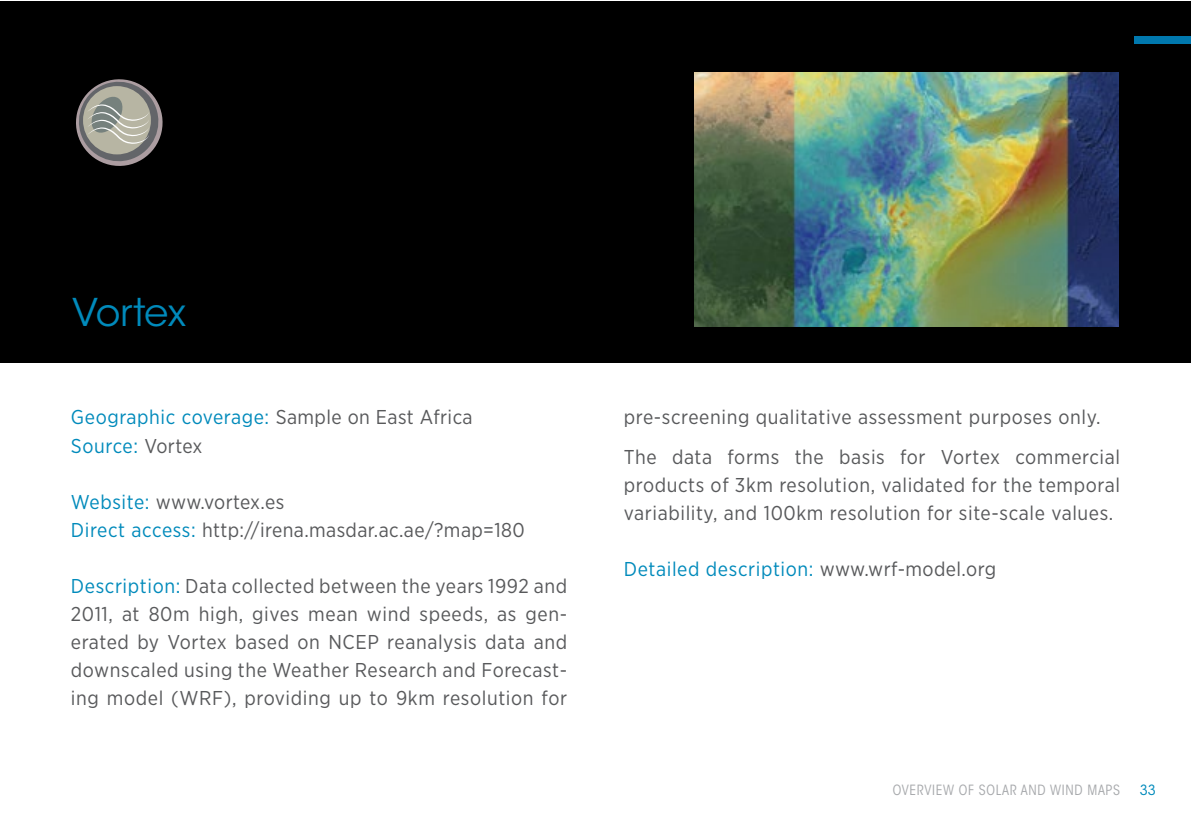
<style>
.page{position:relative;width:1191px;height:840px;background:#fff}
.page>*{position:absolute;margin:0;border:0;box-sizing:border-box;transform-origin:0 0}
.t1{font:38px "ITC Avant Garde Std";letter-spacing:-.02em;color:#008abb}
.t2{font:20px/28px "Gotham Narrow";letter-spacing:.03em;color:#58595b}
.t3{font:20px/28px "Gotham Narrow";letter-spacing:.02em;color:#008abb}
.t4{font:condensed 14px "ITC Avant Garde Std";letter-spacing:.05em;color:#a7a9ac}
.t5{font:14px "ITC Avant Garde Std";color:#008abb}
.s1{color:#58595b}
.s2{color:#008abb}
</style>
<div class="page">
<div style="left:0;top:1px;width:1190px;height:361px;background:#000"></div>
<div style="left:1134px;top:36px;width:56px;height:7px;background:#0078ae"></div>
<img style="left:695px;top:72px;width:424px;height:254px">
<svg style="left:76px;top:79px;width:87px;height:87px"></svg>
<h1 class="t1" style="left:72px;top:289px;width:115px">Vortex</h1>
<p class="t3" style="left:71px;top:403px;width:403px">Geographic coverage: <span class="s1">Sample on East Africa<br></span>Source: <span class="s1">Vortex</span></p>
<p class="t2" style="left:71px;top:487px;width:455px"><span class="s2">Website:</span> www.vortex.es<br><span class="s2">Direct access:</span> http://irena.masdar.ac.ae/?map=180</p>
<p class="t2" style="left:71px;top:571px;width:498px;text-align:justify"><span class="s2">Description:</span> Data collected between the years 1992 and 2011, at 80m high, gives mean wind speeds, as gen&shy;erated by Vortex based on NCEP reanalysis data and downscaled using the Weather Research and Forecast&shy;ing model (WRF), providing up to 9km resolution for</p>
<p class="t2" style="left:624px;top:397px;width:498px;line-height:39.4px">pre-screening qualitative assessment purposes only.<br>The data forms the basis for Vortex commercial</p>
<p class="t2" style="left:624px;top:470px;width:498px">products of 3km resolution, validated for the temporal variability, and 100km resolution for site-scale values.</p>
<p class="t3" style="left:624px;top:554px;width:374px">Detailed description: <span class="s1">www.wrf-model.org</span></p>
<p class="t4" style="left:892px;top:781px;width:229px">OVERVIEW OF SOLAR AND WIND MAPS</p>
<p class="t5" style="left:1139px;top:781px;width:18px">33</p>
</div>
